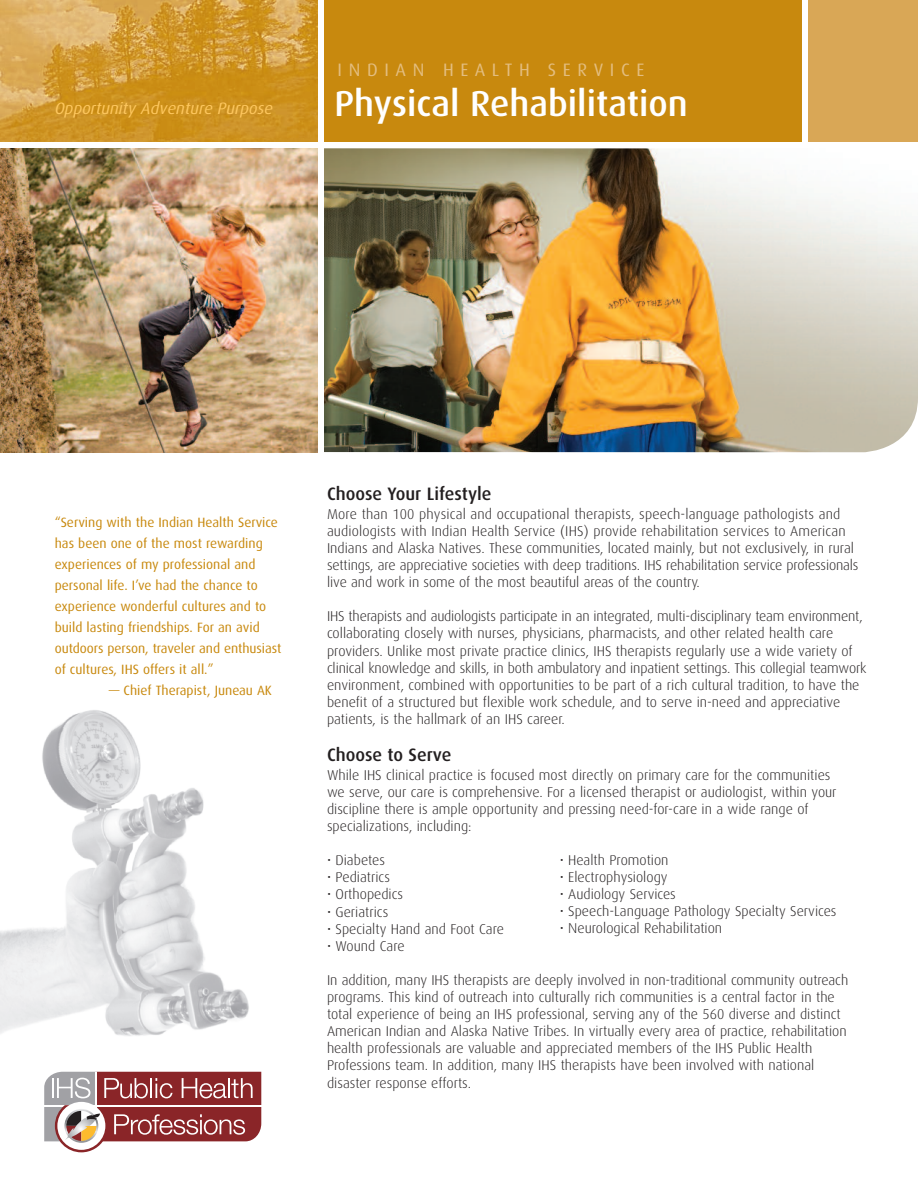
<style>
.page{position:relative;width:918px;height:1188px;background:#fff}
.page>*{position:absolute;margin:0;border:0;box-sizing:border-box;transform-origin:0 0}
.t1{font:500 36px "Dax";color:#fff}
.t2{font:500 18px "Dax";color:#231f20}
.t3{font:18px "Dax";letter-spacing:.37em;color:#e3bd7f}
.t4{font:italic 16.5px "Dax";color:#fec75e}
.t5{font:300 14.25px/17.1px "Dax";color:#231f20}
.t6{font:13.5px/21px "Dax";color:#c8890e}
</style>
<div class="page">
<img style="left:0;top:710px;width:249px;height:326px">
<img style="left:0;top:0;width:317px;height:142px">
<div style="left:324px;top:0;width:477px;height:142px;background:#c8890e"></div>
<div style="left:808px;top:0;width:110px;height:142px;background:#d9a756"></div>
<img style="left:0;top:148px;width:317px;height:304px">
<svg style="left:44px;top:1072px;width:217px;height:80px"></svg>
<img style="left:324px;top:148px;width:594px;height:304px">
<p class="t4" style="left:54px;top:101px;width:223px">Opportunity Adventure Purpose</p>
<p class="t3" style="left:338px;top:62px;width:308px">INDIAN HEALTH SERVICE</p>
<h1 class="t1" style="left:334px;top:88px;width:355px">Physical Rehabilitation</h1>
<p class="t6" style="left:55px;top:513px;width:228px">“Serving with the Indian Health Service has been one of the most rewarding experiences of my professional and personal life. I’ve had the chance to experience wonderful cultures and to build lasting friendships. For an avid outdoors person, traveler and enthusiast of cultures, IHS offers it all.”</p>
<p class="t6" style="left:109px;top:681px;width:165px">— Chief Therapist, Juneau AK</p>
<p class="t2" style="left:327px;top:486px;width:166px">Choose Your Lifestyle</p>
<p class="t5" style="left:327px;top:507px;width:533px">More than 100 physical and occupational therapists, speech-language pathologists and audiologists with Indian Health Service (IHS) provide rehabilitation services to American Indians and Alaska Natives. These communities, located mainly, but not exclusively, in rural settings, are appreciative societies with deep traditions. IHS rehabilitation service professionals live and work in some of the most beautiful areas of the country.</p>
<p class="t5" style="left:327px;top:609px;width:541px">IHS therapists and audiologists participate in an integrated, multi-disciplinary team environment, collaborating closely with nurses, physicians, pharmacists, and other related health care providers. Unlike most private practice clinics, IHS therapists regularly use a wide variety of clinical knowledge and skills, in both ambulatory and inpatient settings. This collegial teamwork environment, combined with opportunities to be part of a rich cultural tradition, to have the benefit of a structured but flexible work schedule, and to serve in-need and appreciative patients, is the hallmark of an IHS career.</p>
<p class="t2" style="left:327px;top:747px;width:126px">Choose to Serve</p>
<p class="t5" style="left:327px;top:768px;width:511px">While IHS clinical practice is focused most directly on primary care for the communities we serve, our care is comprehensive. For a licensed therapist or audiologist, within your discipline there is ample opportunity and pressing need-for-care in a wide range of specializations, including:</p>
<p class="t5" style="left:327px;top:853px;width:60px">• Diabetes</p>
<p class="t5" style="left:560px;top:853px;width:110px">• Health Promotion</p>
<p class="t5" style="left:327px;top:870px;width:64px">• Pediatrics</p>
<p class="t5" style="left:560px;top:870px;width:109px">• Electrophysiology</p>
<p class="t5" style="left:327px;top:888px;width:78px">• Orthopedics</p>
<p class="t5" style="left:560px;top:887px;width:118px">• Audiology Services</p>
<p class="t5" style="left:327px;top:905px;width:63px">• Geriatrics</p>
<p class="t5" style="left:560px;top:904px;width:278px">• Speech-Language Pathology Specialty Services</p>
<p class="t5" style="left:327px;top:922px;width:179px">• Specialty Hand and Foot Care</p>
<p class="t5" style="left:560px;top:922px;width:164px">• Neurological Rehabilitation</p>
<p class="t5" style="left:327px;top:939px;width:79px">• Wound Care</p>
<p class="t5" style="left:327px;top:973px;width:523px">In addition, many IHS therapists are deeply involved in non-traditional community outreach programs. This kind of outreach into culturally rich communities is a central factor in the total experience of being an IHS professional, serving any of the 560 diverse and distinct American Indian and Alaska Native Tribes. In virtually every area of practice, rehabilitation health professionals are valuable and appreciated members of the IHS Public Health Professions team. In addition, many IHS therapists have been involved with national disaster response efforts.</p>
</div>
